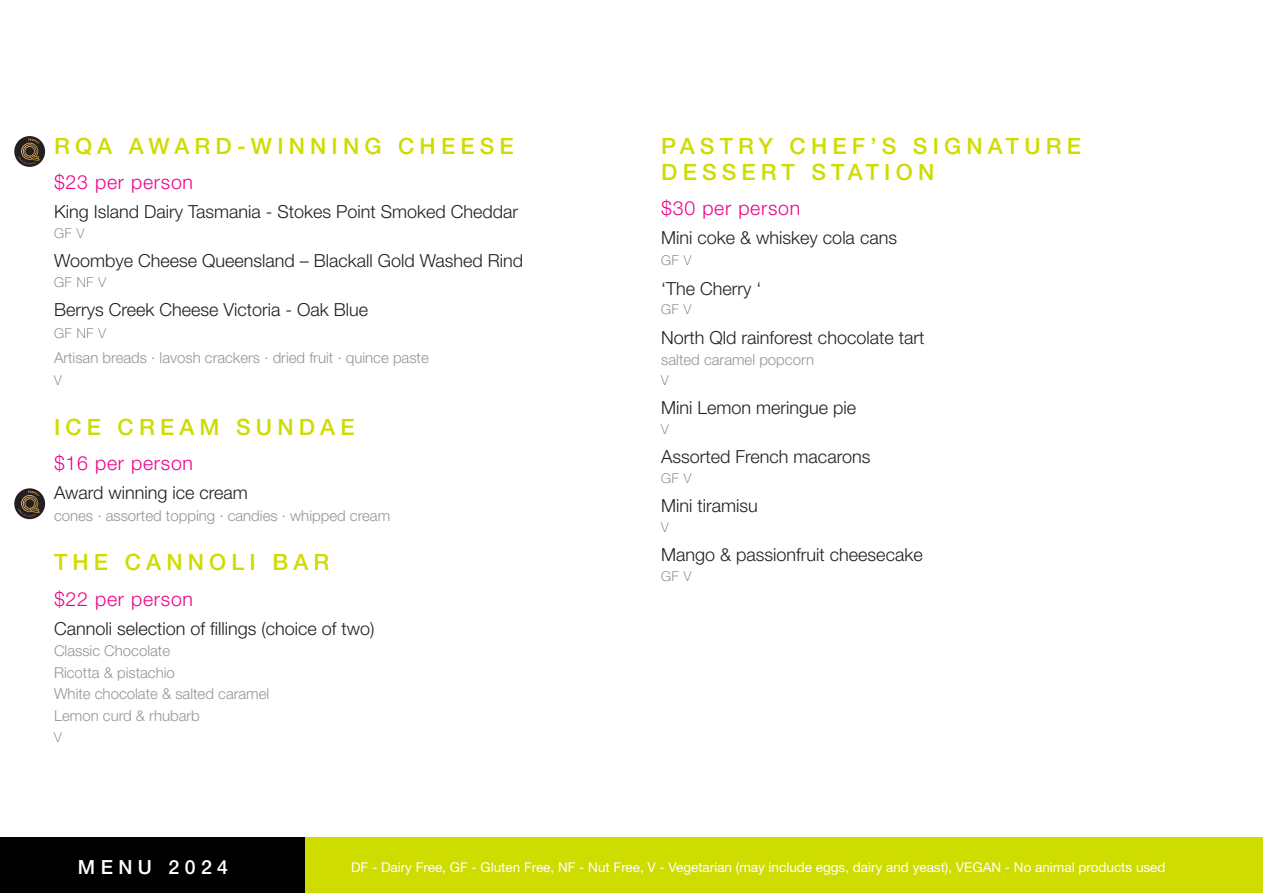
<style>
.page{position:relative;width:1263px;height:893px;background:#fff}
.page>*{position:absolute;margin:0;border:0;box-sizing:border-box;transform-origin:0 0}
.Kreon-Light-List{font:500 22.5px/25.8px "Helvetica Neue LT Std";letter-spacing:.23em;color:#cedc00}
.Kreon-Light-List-2{font:300 19.5px "Helvetica Neue LT Std";letter-spacing:.04em;color:#ed028a}
.t1{font:500 19.5px "Helvetica Neue LT Std";letter-spacing:.28em;color:#fff}
.Kreon-Light-List-3{font:300 18px "Helvetica Neue LT Std";color:#231f20}
.Kreon-Light-List-4{font:300 15px "Helvetica Neue LT Std";color:#939598}
.Kreon-Light-List-5{font:13.5px "Helvetica Neue LT Std";color:#fff}
.Kreon-Light-List-6{font:100 13.5px "Helvetica Neue LT Std";letter-spacing:.05em;color:#636366}
</style>
<div class="page">
<div style="left:0;top:838px;width:306px;height:55px;background:#000"></div>
<div style="left:306px;top:838px;width:957px;height:55px;background:#cedc00"></div>
<svg style="left:14px;top:488px;width:31px;height:31px"></svg>
<img style="left:21px;top:491px;width:19px;height:22px">
<svg style="left:14px;top:136px;width:31px;height:31px"></svg>
<img style="left:21px;top:139px;width:19px;height:22px">
<p class="Kreon-Light-List" style="left:54px;top:133px;width:461px">RQA AWARD-WINNING CHEESE</p>
<p class="Kreon-Light-List-2" style="left:54px;top:170px;width:141px">$23 per person</p>
<p class="Kreon-Light-List-3" style="left:54px;top:201px;width:466px">King Island Dairy Tasmania - Stokes Point Smoked Cheddar</p>
<p class="Kreon-Light-List-6" style="left:54px;top:225px;width:32px">GF V</p>
<p class="Kreon-Light-List-3" style="left:54px;top:250px;width:471px">Woombye Cheese Queensland – Blackall Gold Washed Rind</p>
<p class="Kreon-Light-List-6" style="left:54px;top:274px;width:54px">GF NF V</p>
<p class="Kreon-Light-List-3" style="left:54px;top:299px;width:316px">Berrys Creek Cheese Victoria - Oak Blue</p>
<p class="Kreon-Light-List-6" style="left:54px;top:325px;width:54px">GF NF V</p>
<p class="Kreon-Light-List-4" style="left:54px;top:349px;width:376px">Artisan breads ∙ lavosh crackers ∙ dried fruit ∙ quince paste</p>
<p class="Kreon-Light-List-6" style="left:54px;top:372px;width:9px">V</p>
<p class="Kreon-Light-List" style="left:54px;top:414px;width:302px">ICE CREAM SUNDAE</p>
<p class="Kreon-Light-List-2" style="left:54px;top:451px;width:141px">$16 per person</p>
<p class="Kreon-Light-List-3" style="left:54px;top:482px;width:195px">Award winning ice cream</p>
<p class="Kreon-Light-List-4" style="left:54px;top:506px;width:338px">cones ∙ assorted topping ∙ candies ∙ whipped cream</p>
<p class="Kreon-Light-List" style="left:54px;top:549px;width:277px">THE CANNOLI BAR</p>
<p class="Kreon-Light-List-2" style="left:54px;top:587px;width:141px">$22 per person</p>
<p class="Kreon-Light-List-3" style="left:54px;top:617px;width:322px">Cannoli selection of fillings (choice of two)</p>
<p class="Kreon-Light-List-4" style="left:54px;top:642px;width:118px">Classic Chocolate</p>
<p class="Kreon-Light-List-4" style="left:54px;top:663px;width:122px">Ricotta &amp; pistachio</p>
<p class="Kreon-Light-List-4" style="left:54px;top:685px;width:217px">White chocolate &amp; salted caramel</p>
<p class="Kreon-Light-List-4" style="left:54px;top:706px;width:147px">Lemon curd &amp; rhubarb</p>
<p class="Kreon-Light-List-6" style="left:54px;top:730px;width:9px">V</p>
<p class="Kreon-Light-List" style="left:661px;top:133px;width:421px">PASTRY CHEF’S SIGNATURE<br>DESSERT STATION</p>
<p class="Kreon-Light-List-2" style="left:661px;top:196px;width:141px">$30 per person</p>
<p class="Kreon-Light-List-3" style="left:661px;top:226px;width:237px">Mini coke &amp; whiskey cola cans</p>
<p class="Kreon-Light-List-6" style="left:661px;top:253px;width:32px">GF V</p>
<p class="Kreon-Light-List-3" style="left:661px;top:277px;width:102px">‘The Cherry ‘</p>
<p class="Kreon-Light-List-6" style="left:661px;top:302px;width:32px">GF V</p>
<p class="Kreon-Light-List-3" style="left:661px;top:326px;width:265px">North Qld rainforest chocolate tart</p>
<p class="Kreon-Light-List-4" style="left:661px;top:351px;width:154px">salted caramel popcorn</p>
<p class="Kreon-Light-List-6" style="left:661px;top:372px;width:9px">V</p>
<p class="Kreon-Light-List-3" style="left:661px;top:397px;width:197px">Mini Lemon meringue pie</p>
<p class="Kreon-Light-List-6" style="left:661px;top:421px;width:9px">V</p>
<p class="Kreon-Light-List-3" style="left:661px;top:446px;width:211px">Assorted French macarons</p>
<p class="Kreon-Light-List-6" style="left:661px;top:470px;width:32px">GF V</p>
<p class="Kreon-Light-List-3" style="left:661px;top:495px;width:98px">Mini tiramisu</p>
<p class="Kreon-Light-List-6" style="left:661px;top:519px;width:9px">V</p>
<p class="Kreon-Light-List-3" style="left:661px;top:544px;width:263px">Mango &amp; passionfruit cheesecake</p>
<p class="Kreon-Light-List-6" style="left:661px;top:568px;width:32px">GF V</p>
<p class="t1" style="left:78px;top:856px;width:152px">MENU 2024</p>
<p class="Kreon-Light-List-5" style="left:351px;top:859px;width:816px">DF - Dairy Free, GF - Gluten Free, NF - Nut Free, V - Vegetarian (may include eggs, dairy and yeast), VEGAN - No animal products used</p>
</div>
